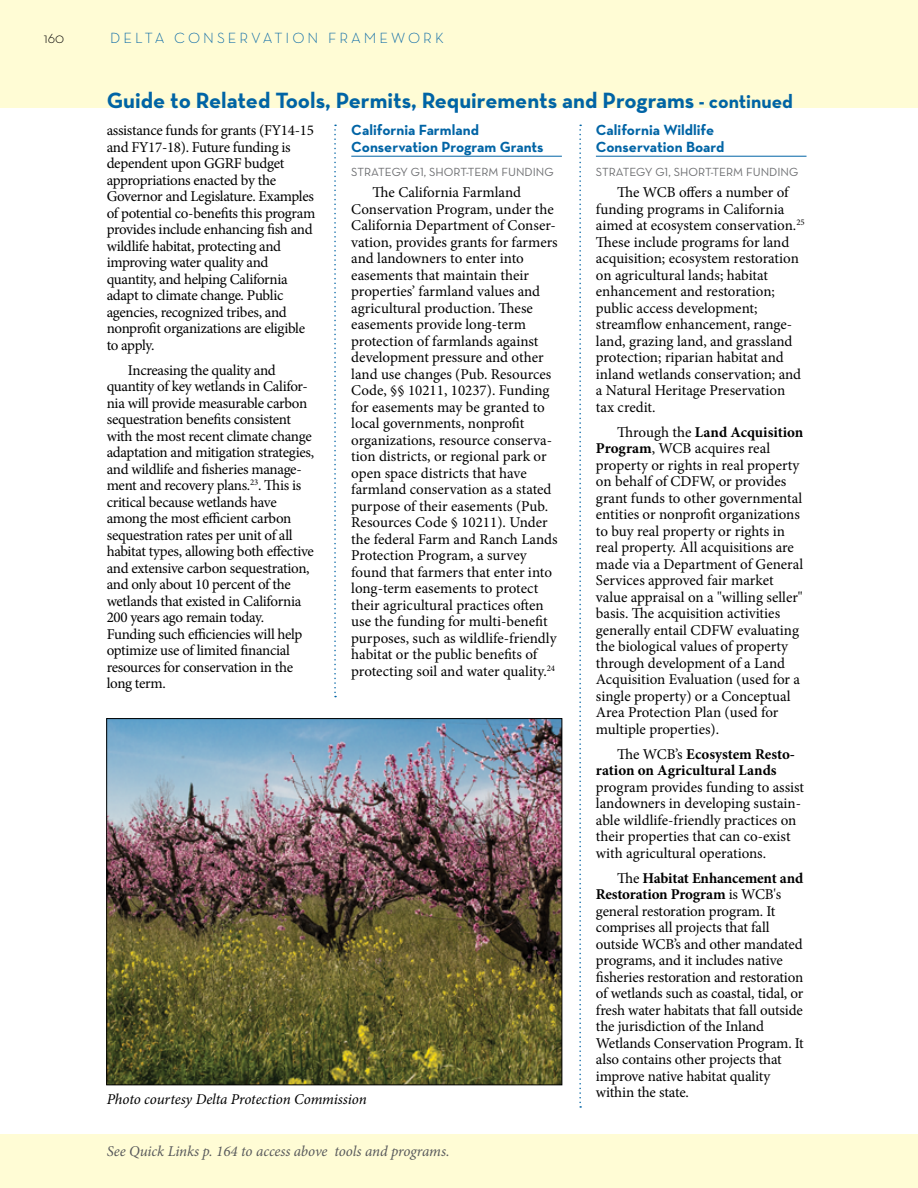
<style>
.page{position:relative;width:918px;height:1188px;background:#fff}
.page>*{position:absolute;margin:0;border:0;box-sizing:border-box;transform-origin:0 0}
.t1{font:700 22.5px "Neutra Text";color:#0064a5}
.t2{font:15px/16.5px "Minion Pro";letter-spacing:-.01em;color:#000}
.t3{font:700 15px/16.5px "Neutra Text";color:#0064a5}
.t4{font:700 15px/16.5px "Minion Pro";color:#000}
.t5{font:italic 15px "Minion Pro";letter-spacing:-.005em;color:#58595b}
.t6{font:italic 15px "Minion Pro";letter-spacing:-.01em;color:#000}
.t7{font:300 15px "Neutra Text";letter-spacing:.2em;color:#0064a5}
.t8{font:300 15px "Neutra Text";color:#000}
.t9{font:12px "Neutra Text Book Alt";color:#6d6e71}
.s1{font-size:19.5px}
.s2{font-weight:700}
.s3{font-weight:400}
</style>
<div class="page">
<div style="left:0;top:1134px;width:918px;height:54px;background:#fffcd5"></div>
<div style="left:0;top:0;width:918px;height:108px;background:#fffcd5"></div>
<hr style="left:351px;top:156px;width:211px;height:1px;background:#0064a5">
<hr style="left:596px;top:156px;width:211px;height:1px;background:#0064a5">
<img style="left:108px;top:720px;width:452px;height:363px">
<svg style="left:579px;top:125px;width:2px;height:983px"></svg>
<svg style="left:334px;top:125px;width:2px;height:572px"></svg>
<p class="t8" style="left:44px;top:29px;width:22px">160</p>
<p class="t7" style="left:110px;top:29px;width:335px">DELTA CONSERVATION FRAMEWORK</p>
<h1 class="t1" style="left:107px;top:87px;width:688px">Guide to Related Tools, Permits, Requirements and Programs <span class="s1">- continued</span></h1>
<p class="t2" style="left:107px;top:123px;width:210px">assistance funds for grants (FY14-15 and FY17-18). Future funding is dependent upon GGRF budget appropriations enacted by the<br>Governor and Legislature. Examples of potential co-benefits this program provides include enhancing fish and wildlife habitat, protecting and improving water quality and quantity, and helping California adapt to climate change. Public agencies, recognized tribes, and nonprofit organizations are eligible to apply.</p>
<p class="t2" style="left:107px;top:362px;width:209px;text-indent:21px">Increasing the quality and quantity of key wetlands in Califor&shy;nia will provide measurable carbon sequestration benefits consistent with the most recent climate change adaptation and mitigation strategies, and wildlife and fisheries manage&shy;ment and recovery plans.<sup>23</sup>. This is critical because wetlands have among the most efficient carbon sequestration rates per unit of all habitat types, allowing both effective and extensive carbon sequestration, and only about 10 percent of the wetlands that existed in California 200 years ago remain today.<br>Funding such efficiencies will help optimize use of limited financial resources for conservation in the long term.</p>
<p class="t3" style="left:351px;top:121px;width:194px">California Farmland<br>Conservation Program Grants</p>
<p class="t9" style="left:351px;top:165px;width:204px">STRATEGY G1, SHORT-TERM FUNDING</p>
<p class="t2" style="left:351px;top:184px;width:208px;text-indent:21px">The California Farmland<br>Conservation Program, under the<br>California Department of Conser&shy;vation, provides grants for farmers and landowners to enter into easements that maintain their properties’ farmland values and agricultural production. These easements provide long-term protection of farmlands against development pressure and other land use changes (Pub. Resources<br>Code, §§ 10211, 10237). Funding for easements may be granted to local governments, nonprofit organizations, resource conserva&shy;tion districts, or regional park or open space districts that have farmland conservation as a stated purpose of their easements (Pub.<br>Resources Code § 10211). Under the federal Farm and Ranch Lands<br>Protection Program, a survey found that farmers that enter into long-term easements to protect their agricultural practices often use the funding for multi-benefit purposes, such as wildlife-friendly habitat or the public benefits of protecting soil and water quality.<sup>24</sup></p>
<p class="t6" style="left:107px;top:1089px;width:262px">Photo courtesy Delta Protection Commission</p>
<p class="t5" style="left:107px;top:1141px;width:345px">See Quick Links p. 164 to access above tools and programs.</p>
<p class="t3" style="left:596px;top:121px;width:130px">California Wildlife<br>Conservation Board</p>
<p class="t9" style="left:596px;top:165px;width:204px">STRATEGY G1, SHORT-TERM FUNDING</p>
<p class="t2" style="left:596px;top:184px;width:210px;text-indent:21px">The WCB offers a number of funding programs in California aimed at ecosystem conservation.<sup>25<br></sup>These include programs for land acquisition; ecosystem restoration on agricultural lands; habitat enhancement and restoration; public access development; streamflow enhancement, range&shy;land, grazing land, and grassland protection; riparian habitat and inland wetlands conservation; and a Natural Heritage Preservation tax credit.</p>
<p class="t2" style="left:596px;top:424px;width:209px;text-indent:21px">Through the <span class="s2">Land Acquisition<br>Program</span>, WCB acquires real property or rights in real property on behalf of CDFW, or provides grant funds to other governmental entities or nonprofit organizations to buy real property or rights in real property. All acquisitions are made via a Department of General<br>Services approved fair market value appraisal on a "willing seller" basis. The acquisition activities generally entail CDFW evaluating the biological values of property through development of a Land<br>Acquisition Evaluation (used for a single property) or a Conceptual<br>Area Protection Plan (used for multiple properties).</p>
<p class="t4" style="left:596px;top:745px;width:201px;text-indent:21px"><span class="s3">The WCB’s</span> Ecosystem Resto&shy;ration on Agricultural Lands</p>
<p class="t2" style="left:596px;top:779px;width:210px">program provides funding to assist landowners in developing sustain&shy;able wildlife-friendly practices on their properties that can co-exist with agricultural operations.</p>
<p class="t2" style="left:596px;top:870px;width:209px;text-indent:21px">The <span class="s2">Habitat Enhancement and<br>Restoration Program</span> is WCB's general restoration program. It comprises all projects that fall outside WCB’s and other mandated programs, and it includes native fisheries restoration and restoration of wetlands such as coastal, tidal, or fresh water habitats that fall outside the jurisdiction of the Inland<br>Wetlands Conservation Program. It also contains other projects that improve native habitat quality within the state.</p>
</div>
